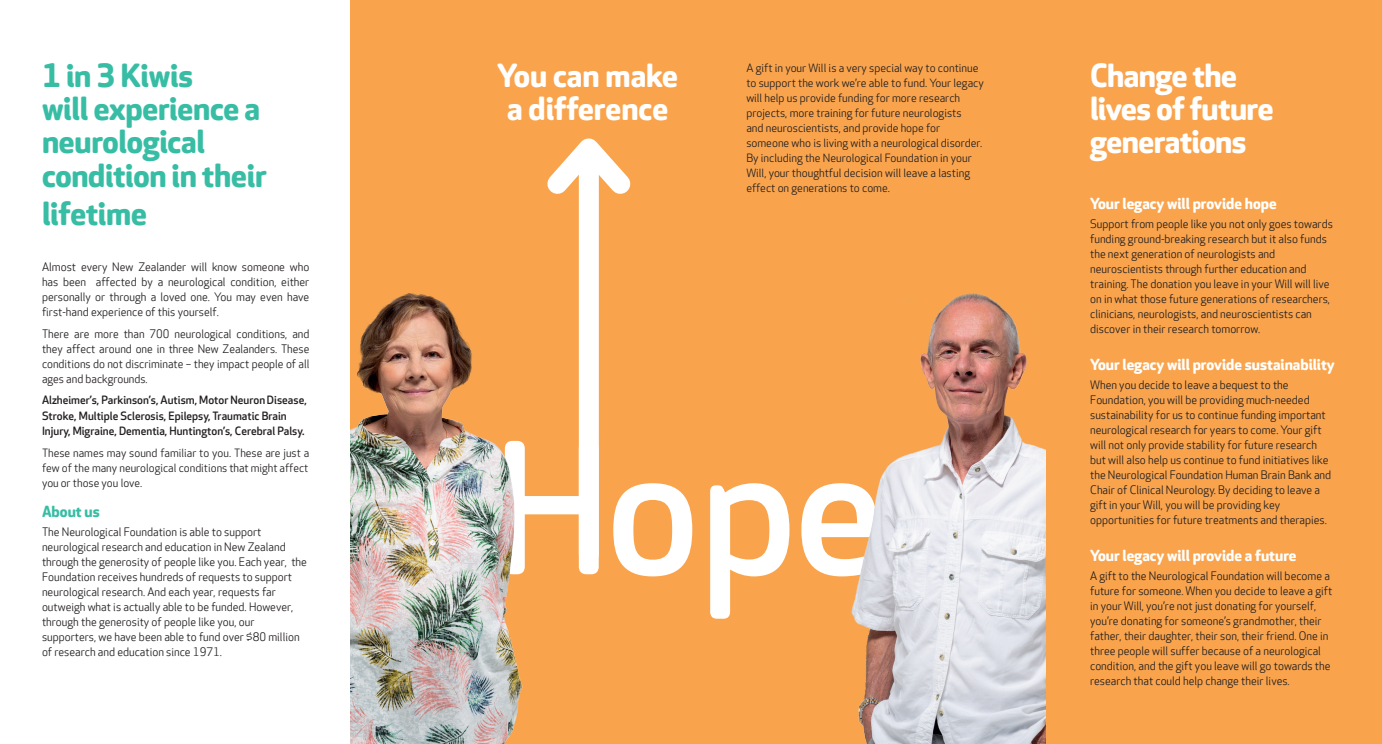
<style>
.page{position:relative;width:1382px;height:744px;background:#fff}
.page>*{position:absolute;margin:0;border:0;box-sizing:border-box;transform-origin:0 0}
.t1{font:500 177.75px "Apex Rounded";color:#fff}
.t2{font:700 31.25px/33.4px "Apex Rounded";letter-spacing:-.01em;color:#38bda5}
.t3{font:700 31.25px/33.1px "Apex Rounded";letter-spacing:-.015em;color:#fff}
.t4{font:700 15px "Apex Rounded";color:#fff}
.t5{font:700 15px "Apex Rounded";color:#38bda5}
.t6{font:11.25px/15px "Apex Rounded";color:#231f20}
.t7{font:500 11.25px/15.1px "Apex Rounded";color:#231f20}
</style>
<div class="page">
<div style="left:350px;top:0;width:1031px;height:744px;background:#f9a44d"></div>
<div style="left:579px;top:162px;width:20px;height:392px;background:#fff"></div>
<svg style="left:547px;top:138px;width:84px;height:74px"></svg>
<img style="left:851px;top:293px;width:194px;height:451px">
<img style="left:350px;top:293px;width:173px;height:451px">
<h2 class="t2" style="left:42px;top:59px;width:226px">1 in 3 Kiwis<br>will experience a neurological condition in their</h2>
<h2 class="t2" style="left:42px;top:197px;width:106px">lifetime</h2>
<p class="t6" style="left:42px;top:260px;width:269px;text-align:justify">Almost every New Zealander will know someone who has been affected by a neurological condition, either personally or through a loved one. You may even have first-hand experience of this yourself.</p>
<p class="t6" style="left:42px;top:327px;width:269px;text-align:justify">There are more than 700 neurological conditions, and they affect around one in three New Zealanders. These conditions do not discriminate – they impact people of all ages and backgrounds.</p>
<p class="t7" style="left:42px;top:393px;width:266px">Alzheimer’s, Parkinson’s, Autism, Motor Neuron Disease,<br>Stroke, Multiple Sclerosis, Epilepsy, Traumatic Brain<br>Injury, Migraine, Dementia, Huntington’s, Cerebral Palsy.</p>
<p class="t6" style="left:42px;top:445px;width:269px;text-align:justify">These names may sound familiar to you. These are just a few of the many neurological conditions that might affect you or those you love.</p>
<h3 class="t5" style="left:42px;top:502px;width:59px">About us</h3>
<p class="t6" style="left:42px;top:524px;width:266px">The Neurological Foundation is able to support neurological research and education in New Zealand through the generosity of people like you. Each year, the Foundation receives hundreds of requests to support neurological research. And each year, requests far outweigh what is actually able to be funded. However, through the generosity of people like you, our supporters, we have been able to fund over $80 million of research and education since 1971.</p>
<h2 class="t3" style="left:497px;top:59px;width:182px;text-align:center">You can make a difference</h2>
<p class="t6" style="left:746px;top:61px;width:239px">A gift in your Will is a very special way to continue to support the work we’re able to fund. Your legacy will help us provide funding for more research projects, more training for future neurologists<br>and neuroscientists, and provide hope for someone who is living with a neurological disorder.<br>By including the Neurological Foundation in your Will, your thoughtful decision will leave a lasting effect on generations to come.</p>
<h1 class="t1" style="left:494px;top:408px;width:392px">Hope</h1>
<h2 class="t3" style="left:1090px;top:59px;width:185px">Change the lives of future generations</h2>
<h3 class="t4" style="left:1090px;top:195px;width:188px">Your legacy will provide hope</h3>
<p class="t6" style="left:1090px;top:217px;width:244px">Support from people like you not only goes towards funding ground-breaking research but it also funds the next generation of neurologists and neuroscientists through further education and training. The donation you leave in your Will will live on in what those future generations of researchers, clinicians, neurologists, and neuroscientists can discover in their research tomorrow.</p>
<h3 class="t4" style="left:1090px;top:355px;width:246px">Your legacy will provide sustainability</h3>
<p class="t6" style="left:1090px;top:377px;width:242px">When you decide to leave a bequest to the Foundation, you will be providing much-needed sustainability for us to continue funding important neurological research for years to come. Your gift will not only provide stability for future research but will also help us continue to fund initiatives like the Neurological Foundation Human Brain Bank and Chair of Clinical Neurology. By deciding to leave a gift in your Will, you will be providing key opportunities for future treatments and therapies.</p>
<h3 class="t4" style="left:1090px;top:546px;width:208px">Your legacy will provide a future</h3>
<p class="t6" style="left:1090px;top:568px;width:243px">A gift to the Neurological Foundation will become a future for someone. When you decide to leave a gift in your Will, you’re not just donating for yourself, you’re donating for someone’s grandmother, their father, their daughter, their son, their friend. One in three people will suffer because of a neurological condition, and the gift you leave will go towards the research that could help change their lives.</p>
</div>
